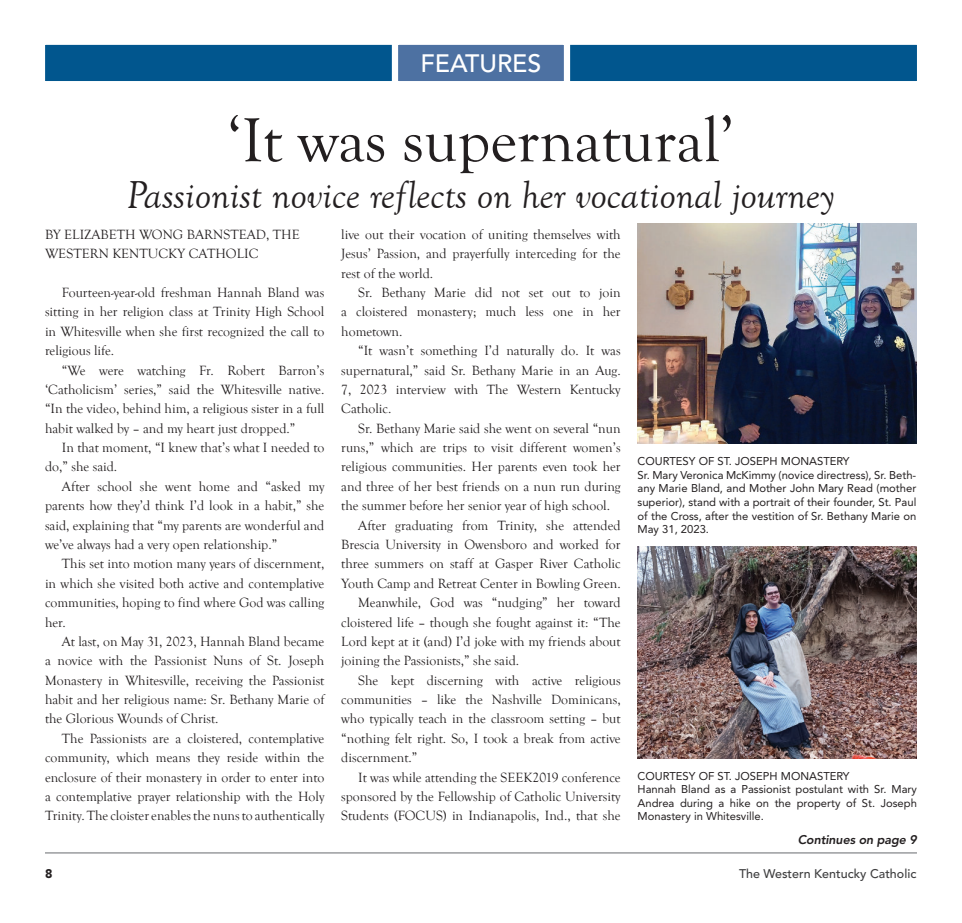
<style>
.page{position:relative;width:962px;height:923px;background:#fff}
.page>*{position:absolute;margin:0;border:0;box-sizing:border-box;transform-origin:0 0}
.t1{font:63.75px "Goudy Old Style T";color:#231f20}
.t2{font:italic 40px "Goudy Old Style T";color:#231f20}
.t3{font:500 25px "Avenir LT Std";letter-spacing:-.005em;color:#fff}
.t4{font:13.75px/19.4px "Goudy Old Style T";color:#231f20;text-align:justify}
.t5{font:500 12.5px "Avenir LT Std";color:#3e3e3f}
.t6{font:italic 800 12.5px "Avenir LT Std";letter-spacing:-.01em;color:#231f20}
.t7{font:900 12.5px "Avenir LT Std";color:#231f20}
.t8{font:11.25px/13.5px "Avenir LT Std";color:#231f20}
</style>
<div class="page">
<hr style="left:45px;top:852px;width:872px;height:1px;background:#939598">
<div style="left:45px;top:44px;width:872px;height:37px;background:#01568e"></div>
<svg style="left:389px;top:44px;width:184px;height:37px;background:#5a7ca9"></svg>
<img style="left:638px;top:224px;width:279px;height:219px">
<img style="left:638px;top:546px;width:279px;height:212px">
<h3 class="t3" style="left:421px;top:49px;width:122px">FEATURES</h3>
<h1 class="t1" style="left:227px;top:107px;width:510px">‘It was supernatural’</h1>
<h2 class="t2" style="left:126px;top:180px;width:710px">Passionist novice reflects on her vocational journey</h2>
<p class="t4" style="left:45px;top:225px;width:256px">BY ELIZABETH WONG BARNSTEAD, THE<br>WESTERN KENTUCKY CATHOLIC</p>
<p class="t4" style="left:45px;top:283px;width:281px;text-indent:17px">Fourteen-year-old freshman Hannah Bland was sitting in her religion class at Trinity High School in Whitesville when she first recognized the call to religious life.</p>
<p class="t4" style="left:45px;top:360px;width:281px;text-indent:17px">“We were watching Fr. Robert Barron’s ‘Catholicism’ series,” said the Whitesville native. “In the video, behind him, a religious sister in a full habit walked by – and my heart just dropped.”</p>
<p class="t4" style="left:45px;top:438px;width:281px;text-indent:17px">In that moment, “I knew that’s what I needed to do,” she said.</p>
<p class="t4" style="left:45px;top:476px;width:281px;text-indent:17px">After school she went home and “asked my parents how they’d think I’d look in a habit,” she said, explaining that “my parents are wonderful and we’ve always had a very open relationship.”</p>
<p class="t4" style="left:45px;top:554px;width:281px;text-indent:17px">This set into motion many years of discernment, in which she visited both active and contemplative communities, hoping to find where God was calling her.</p>
<p class="t4" style="left:45px;top:631px;width:281px;text-indent:17px">At last, on May 31, 2023, Hannah Bland became a novice with the Passionist Nuns of St. Joseph Monastery in Whitesville, receiving the Passionist habit and her religious name: Sr. Bethany Marie of the Glorious Wounds of Christ.</p>
<p class="t4" style="left:45px;top:728px;width:281px;text-indent:17px">The Passionists are a cloistered, contemplative community, which means they reside within the enclosure of their monastery in order to enter into a contemplative prayer relationship with the Holy Trinity. The cloister enables the nuns to authentically</p>
<p class="t4" style="left:341px;top:225px;width:281px">live out their vocation of uniting themselves with Jesus’ Passion, and prayerfully interceding for the rest of the world.</p>
<p class="t4" style="left:341px;top:283px;width:281px;text-indent:17px">Sr. Bethany Marie did not set out to join a cloistered monastery; much less one in her hometown.</p>
<p class="t4" style="left:341px;top:341px;width:281px;text-indent:17px">“It wasn’t something I’d naturally do. It was supernatural,” said Sr. Bethany Marie in an Aug.<br>7, 2023 interview with The Western Kentucky Catholic.</p>
<p class="t4" style="left:358px;top:418px;width:264px">Sr. Bethany Marie said she went on several “nun</p>
<p class="t4" style="left:341px;top:438px;width:281px">runs,” which are trips to visit different women’s</p>
<p class="t4" style="left:341px;top:457px;width:281px">religious communities. Her parents even took her</p>
<p class="t4" style="left:341px;top:476px;width:281px">and three of her best friends on a nun run during</p>
<p class="t4" style="left:341px;top:496px;width:270px">the summer before her senior year of high school.</p>
<p class="t4" style="left:358px;top:515px;width:264px">After graduating from Trinity, she attended</p>
<p class="t4" style="left:341px;top:535px;width:281px">Brescia University in Owensboro and worked for</p>
<p class="t4" style="left:341px;top:554px;width:281px">three summers on staff at Gasper River Catholic</p>
<p class="t4" style="left:341px;top:573px;width:281px">Youth Camp and Retreat Center in Bowling Green.</p>
<p class="t4" style="left:358px;top:593px;width:264px">Meanwhile, God was “nudging” her toward</p>
<p class="t4" style="left:341px;top:612px;width:281px">cloistered life – though she fought against it: “The</p>
<p class="t4" style="left:341px;top:631px;width:281px">Lord kept at it (and) I’d joke with my friends about</p>
<p class="t4" style="left:341px;top:651px;width:179px">joining the Passionists,” she said.</p>
<p class="t4" style="left:358px;top:670px;width:264px">She kept discerning with active religious</p>
<p class="t4" style="left:341px;top:690px;width:281px">communities – like the Nashville Dominicans,</p>
<p class="t4" style="left:341px;top:709px;width:281px">who typically teach in the classroom setting – but</p>
<p class="t4" style="left:341px;top:728px;width:281px">“nothing felt right. So, I took a break from active</p>
<p class="t4" style="left:341px;top:748px;width:78px">discernment.”</p>
<p class="t4" style="left:358px;top:767px;width:264px">It was while attending the SEEK2019 conference</p>
<p class="t4" style="left:341px;top:786px;width:281px">sponsored by the Fellowship of Catholic University</p>
<p class="t4" style="left:341px;top:806px;width:281px">Students (FOCUS) in Indianapolis, Ind., that she</p>
<p class="t8" style="left:638px;top:455px;width:280px">COURTESY OF ST. JOSEPH MONASTERY<br>Sr. Mary Veronica McKimmy (novice directress), Sr. Beth&shy;any Marie Bland, and Mother John Mary Read (mother superior), stand with a portrait of their founder, St. Paul of the Cross, after the vestition of Sr. Bethany Marie on May 31, 2023.</p>
<p class="t8" style="left:638px;top:769px;width:281px">COURTESY OF ST. JOSEPH MONASTERY<br>Hannah Bland as a Passionist postulant with Sr. Mary Andrea during a hike on the property of St. Joseph Monastery in Whitesville.</p>
<p class="t6" style="left:798px;top:833px;width:121px">Continues on page 9</p>
<p class="t7" style="left:45px;top:868px;width:9px">8</p>
<p class="t5" style="left:739px;top:868px;width:179px">The Western Kentucky Catholic</p>
</div>
